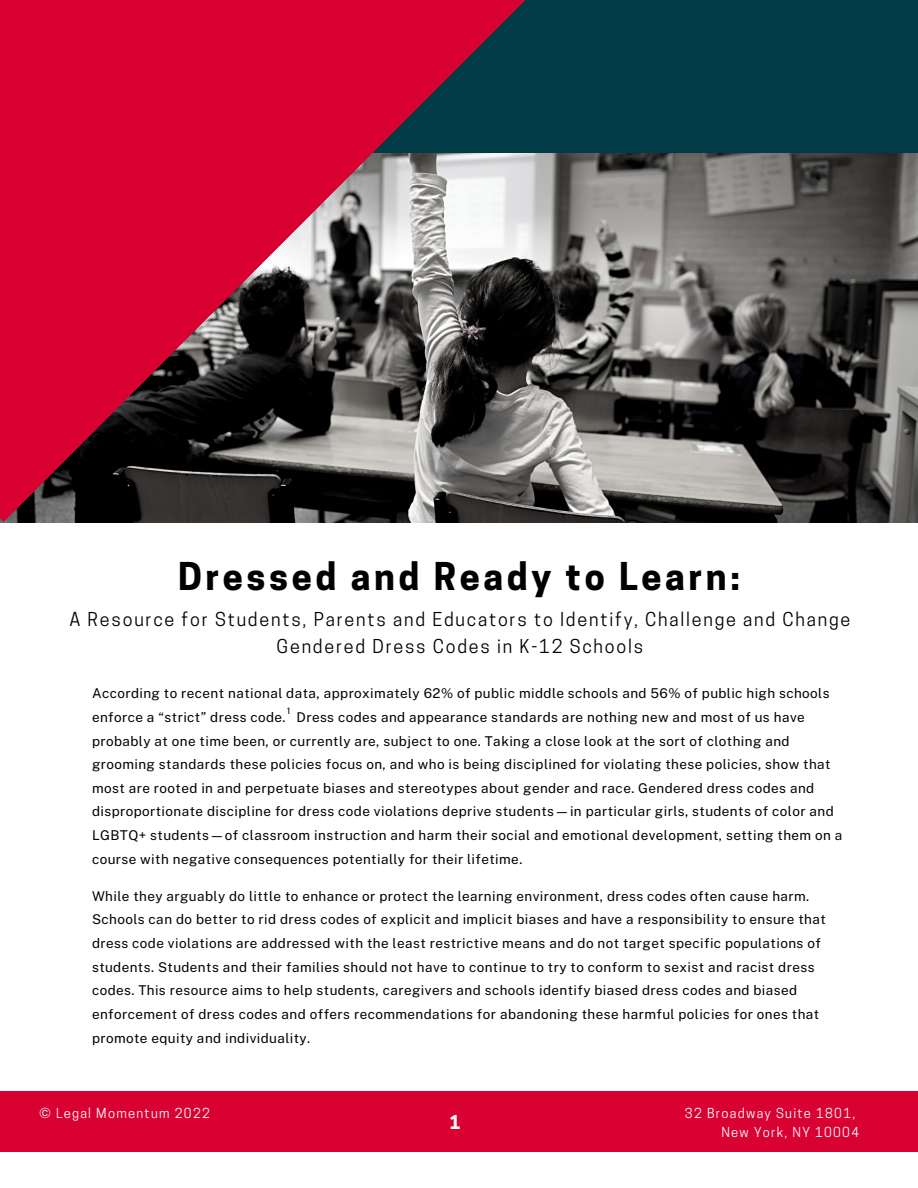
<style>
.page{position:relative;width:918px;height:1188px;background:#fff}
.page>*{position:absolute;margin:0;border:0;box-sizing:border-box;transform-origin:0 0}
.t1{font:700 36px "Cooper Hewitt";letter-spacing:.1em;color:#000}
.t2{font:18px/27px "Cooper Hewitt";letter-spacing:.1em;color:#000;text-align:center}
.t3{font:700 18px "Cooper Hewitt";color:#fff}
.t4{font:13.5px/23.7px "Public Sans";letter-spacing:.03em;color:#000}
.t5{font:12.9px/19.5px "Cooper Hewitt";letter-spacing:.1em;color:#fff}
.t6{font:9px "Public Sans";color:#000}
.t7{font:7.5px "Public Sans";color:#000}
</style>
<div class="page">
<div style="left:0;top:1091px;width:918px;height:61px;background:#d90132"></div>
<div style="left:638px;top:0;width:280px;height:153px;background:#003b46"></div>
<img style="left:638px;top:153px;width:280px;height:369px">
<svg style="left:0;top:0;width:638px;height:522px;background:#8a354a"></svg>
<p class="t7" style="left:287px;top:265px;width:5px">1</p>
<h1 class="t1" style="left:178px;top:563px;width:563px">Dressed and Ready to Learn:</h1>
<h2 class="t2" style="left:69px;top:608px;width:782px">A Resource for Students, Parents and Educators to Identify, Challenge and Change<br>Gendered Dress Codes in K-12 Schools</h2>
<p class="t4" style="left:92px;top:682px;width:752px">According to recent national data, approximately 62% of public middle schools and 56% of public high schools enforce a “strict” dress code. Dress codes and appearance standards are nothing new and most of us have probably at one time been, or currently are, subject to one. Taking a close look at the sort of clothing and grooming standards these policies focus on, and who is being disciplined for violating these policies, show that most are rooted in and perpetuate biases and stereotypes about gender and race. Gendered dress codes and disproportionate discipline for dress code violations deprive students—in particular girls, students of color and LGBTQ+ students—of classroom instruction and harm their social and emotional development, setting them on a course with negative consequences potentially for their lifetime.</p>
<p class="t4" style="left:92px;top:884px;width:735px">While they arguably do little to enhance or protect the learning environment, dress codes often cause harm.<br>Schools can do better to rid dress codes of explicit and implicit biases and have a responsibility to ensure that dress code violations are addressed with the least restrictive means and do not target specific populations of students. Students and their families should not have to continue to try to conform to sexist and racist dress codes. This resource aims to help students, caregivers and schools identify biased dress codes and biased enforcement of dress codes and offers recommendations for abandoning these harmful policies for ones that promote equity and individuality.</p>
<p class="t6" style="left:287px;top:705px;width:5px">1</p>
<p class="t5" style="left:39px;top:1105px;width:172px">© Legal Momentum 2022</p>
<p class="t5" style="left:721px;top:1105px;width:139px;text-indent:-36px">32 Broadway Suite 1801,<br>New York, NY 10004</p>
<h2 class="t3" style="left:450px;top:1115px;width:12px">1</h2>
</div>
